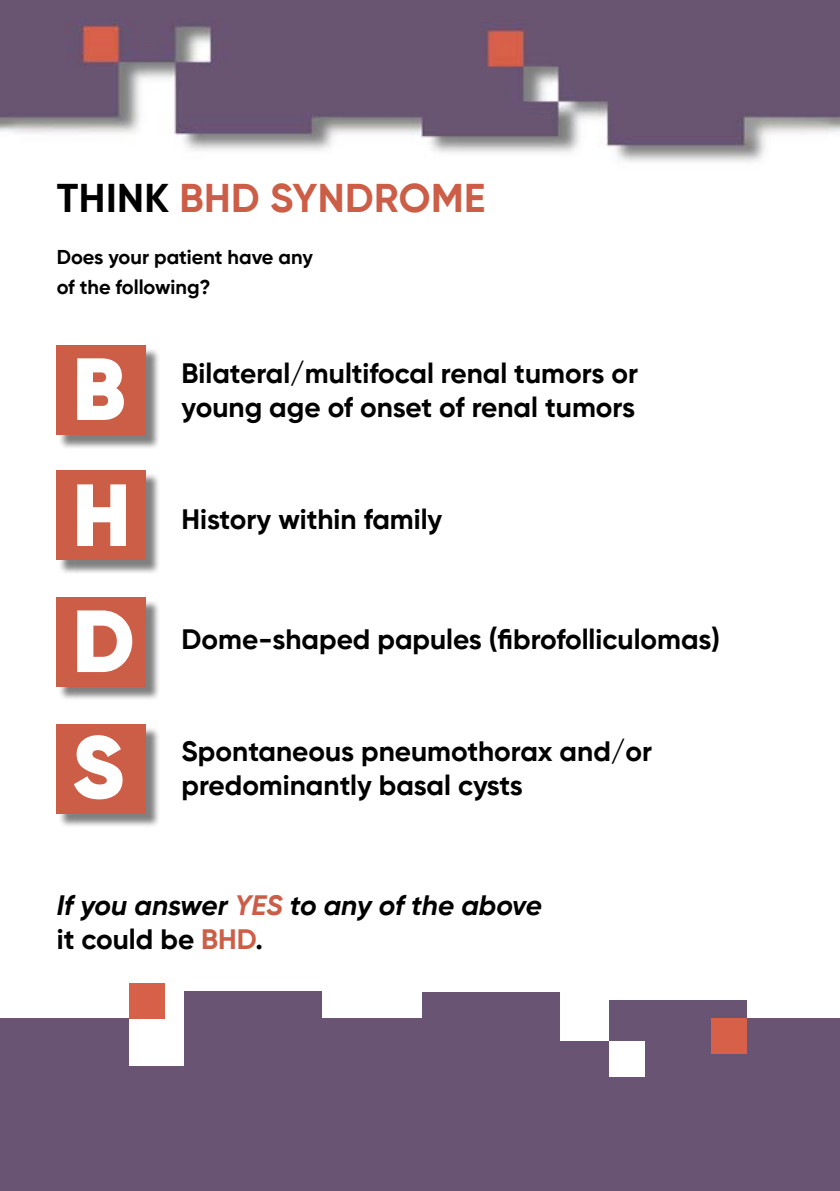
<style>
.page{position:relative;width:840px;height:1191px;background:#fff}
.page>*{position:absolute;margin:0;border:0;box-sizing:border-box;transform-origin:0 0}
.t1{font:900 88px "Gilroy";color:#fff}
.t2{font:700 40px "Gilroy";letter-spacing:.01em;color:#cc5d46}
.t3{font:700 28px "Gilroy";color:#000}
.t4{font:italic 700 28px "Gilroy";color:#000}
.t5{font:700 20px "Gilroy";color:#000}
.s1{color:#000}
.s2{color:#cc5d46}
</style>
<div class="page">
<div style="left:705px;top:1018px;width:134px;height:137px;background:#695473"></div>
<div style="left:422px;top:992px;width:137px;height:145px;background:#695473"></div>
<div style="left:286px;top:1018px;width:137px;height:137px;background:#695473"></div>
<div style="left:506px;top:1041px;width:137px;height:137px;background:#695473"></div>
<div style="left:609px;top:1000px;width:137px;height:137px;background:#695473"></div>
<div style="left:0;top:1018px;width:129px;height:137px;background:#695473"></div>
<div style="left:66px;top:1066px;width:137px;height:125px;background:#695473"></div>
<div style="left:0;top:1091px;width:839px;height:100px;background:#695473"></div>
<div style="left:184px;top:990px;width:137px;height:154px;background:#695473"></div>
<div style="left:609px;top:1041px;width:35px;height:35px;background:#fff"></div>
<div style="left:711px;top:1018px;width:35px;height:36px;background:#d66048"></div>
<div style="left:129px;top:983px;width:35px;height:35px;background:#d66048"></div>
<div style="left:58px;top:347px;width:102px;height:102px;background:#000;opacity:.5"></div>
<div style="left:57px;top:346px;width:89px;height:89px;background:#cc5d46"></div>
<div style="left:58px;top:472px;width:102px;height:102px;background:#000;opacity:.5"></div>
<div style="left:57px;top:471px;width:89px;height:89px;background:#cc5d46"></div>
<div style="left:58px;top:599px;width:102px;height:102px;background:#000;opacity:.5"></div>
<div style="left:57px;top:597px;width:89px;height:90px;background:#cc5d46"></div>
<div style="left:58px;top:726px;width:102px;height:101px;background:#000;opacity:.5"></div>
<div style="left:57px;top:724px;width:89px;height:89px;background:#cc5d46"></div>
<img style="left:0;top:0;width:839px;height:162px">
<p class="t2" style="left:57px;top:173px;width:429px"><span class="s1">THINK</span> BHD SYNDROME</p>
<p class="t5" style="left:57px;top:245px;width:257px">Does your patient have any</p>
<p class="t5" style="left:57px;top:275px;width:155px">of the following?</p>
<p class="t1" style="left:72px;top:333px;width:54px">B</p>
<p class="t1" style="left:72px;top:459px;width:60px">H</p>
<p class="t1" style="left:72px;top:585px;width:64px">D</p>
<p class="t1" style="left:72px;top:711px;width:53px">S</p>
<p class="t3" style="left:181px;top:356px;width:457px">Bilateral/multifocal renal tumors or</p>
<p class="t3" style="left:181px;top:390px;width:455px">young age of onset of renal tumors</p>
<p class="t3" style="left:181px;top:502px;width:262px">History within family</p>
<p class="t3" style="left:181px;top:622px;width:539px">Dome-shaped papules (fibrofolliculomas)</p>
<p class="t3" style="left:181px;top:734px;width:472px">Spontaneous pneumothorax and/or</p>
<p class="t3" style="left:181px;top:767px;width:342px">predominantly basal cysts</p>
<p class="t4" style="left:57px;top:887px;width:486px">If you answer <span class="s2">YES</span> to any of the above</p>
<p class="t3" style="left:57px;top:921px;width:207px">it could be <span class="s2">BHD</span>.</p>
</div>
